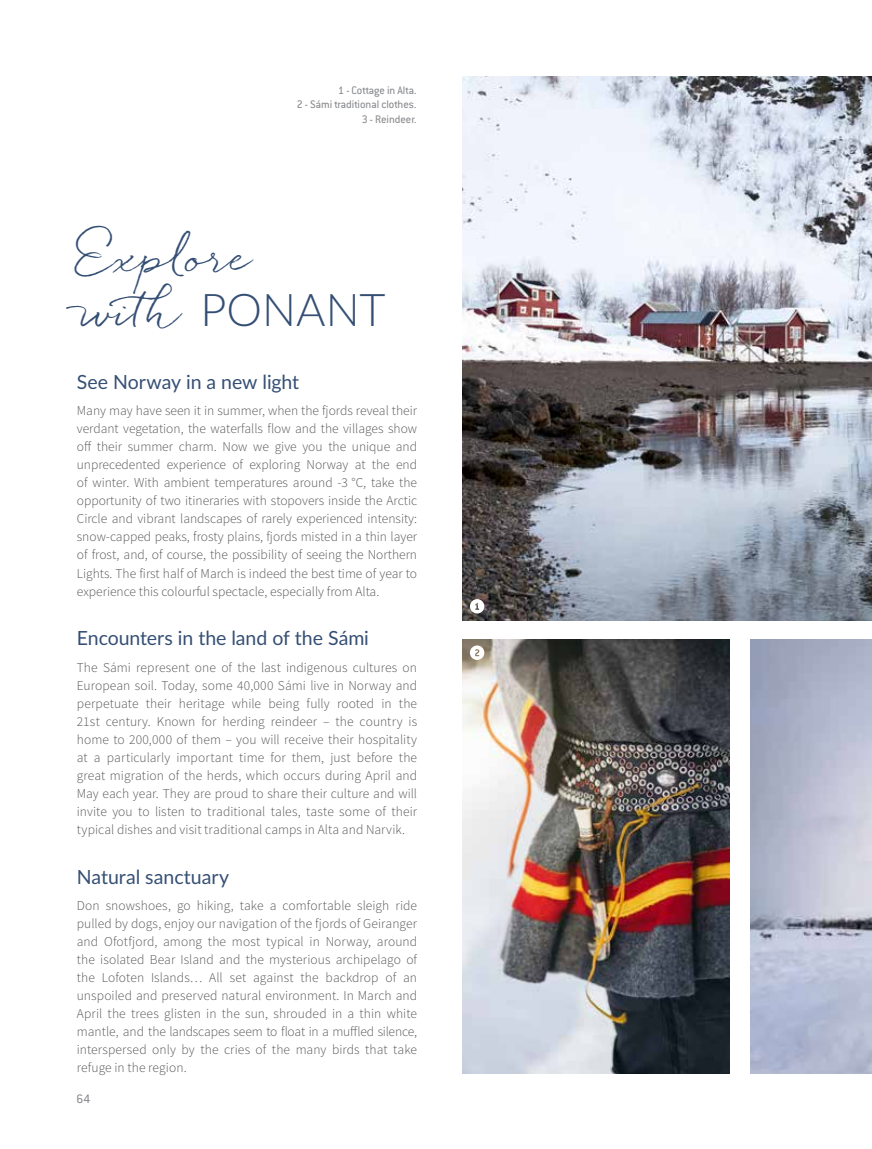
<style>
.page{position:relative;width:872px;height:1149px;background:#fff}
.page>*{position:absolute;margin:0;border:0;box-sizing:border-box;transform-origin:0 0}
.t1{font:300 45px "Lato";color:#354f74}
.t2{font:45px "Quickpen";color:#354f74}
.t3{font:19.5px "Lato";letter-spacing:-.005em;color:#354f74}
.t4{font:300 13.5px/18px "Source Sans Pro";color:#575756;text-align:justify}
.t5{font:13.5px "Conduit ITC Std";color:#86888c}
.t6{font:12px/14.4px "Conduit ITC Std";color:#86888c;text-align:right}
.s1{font-family:"Quickpen";font-weight:400}
</style>
<div class="page">
<img style="left:463px;top:77px;width:409px;height:543px">
<img style="left:750px;top:639px;width:122px;height:433px">
<img style="left:463px;top:639px;width:266px;height:433px">
<svg style="left:470px;top:599px;width:14px;height:14px"></svg>
<svg style="left:470px;top:645px;width:14px;height:14px"></svg>
<p class="t6" style="left:297px;top:82px;width:121px">1 - Cottage in Alta.<br>2 - Sámi traditional clothes.<br>3 - Reindeer.</p>
<h1 class="t2" style="left:78px;top:230px;width:177px">Explore</h1>
<h1 class="t1" style="left:78px;top:278px;width:309px"><span class="s1">with</span> PONANT</h1>
<h2 class="t3" style="left:77px;top:368px;width:224px">See Norway in a new light</h2>
<p class="t4" style="left:77px;top:402px;width:342px">Many may have seen it in summer, when the fjords reveal their verdant vegetation, the waterfalls flow and the villages show off their summer charm. Now we give you the unique and unprecedented experience of exploring Norway at the end of winter. With ambient temperatures around -3 °C, take the opportunity of two itineraries with stopovers inside the Arctic Circle and vibrant landscapes of rarely experienced intensity: snow-capped peaks, frosty plains, fjords misted in a thin layer of frost, and, of course, the possibility of seeing the Northern Lights. The first half of March is indeed the best time of year to experience this colourful spectacle, especially from Alta.</p>
<h2 class="t3" style="left:77px;top:624px;width:294px">Encounters in the land of the Sámi</h2>
<p class="t4" style="left:77px;top:658px;width:342px">The Sámi represent one of the last indigenous cultures on European soil. Today, some 40,000 Sámi live in Norway and perpetuate their heritage while being fully rooted in the 21st century. Known for herding reindeer – the country is home to 200,000 of them – you will receive their hospitality at a particularly important time for them, just before the great migration of the herds, which occurs during April and May each year. They are proud to share their culture and will invite you to listen to traditional tales, taste some of their typical dishes and visit traditional camps in Alta and Narvik.</p>
<h2 class="t3" style="left:77px;top:862px;width:154px">Natural sanctuary</h2>
<p class="t4" style="left:77px;top:896px;width:342px">Don snowshoes, go hiking, take a comfortable sleigh ride pulled by dogs, enjoy our navigation of the fjords of Geiranger and Ofotfjord, among the most typical in Norway, around the isolated Bear Island and the mysterious archipelago of the Lofoten Islands… All set against the backdrop of an unspoiled and preserved natural environment. In March and April the trees glisten in the sun, shrouded in a thin white mantle, and the landscapes seem to float in a muffled silence, interspersed only by the cries of the many birds that take refuge in the region.</p>
<p class="t5" style="left:77px;top:1089px;width:15px">64</p>
</div>
